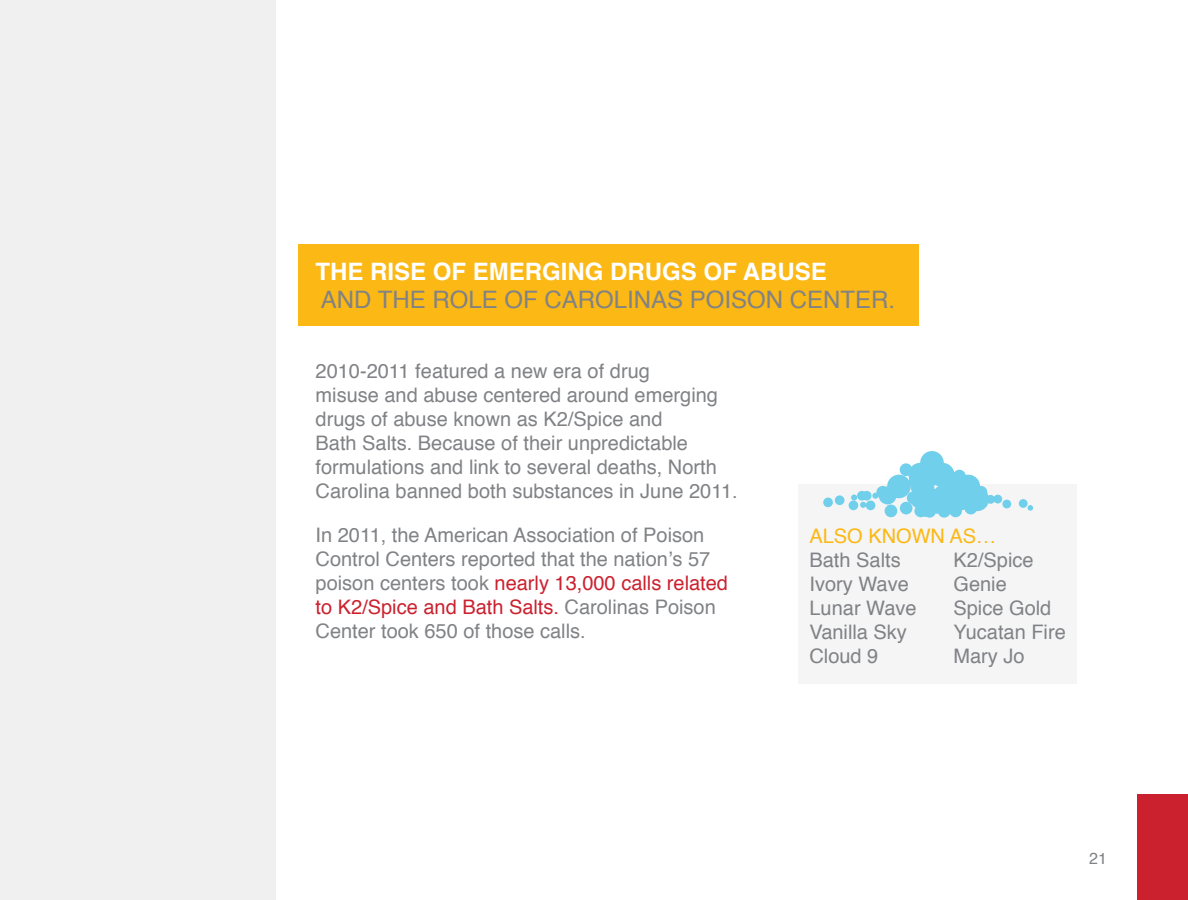
<style>
.page{position:relative;width:1188px;height:900px;background:#fff}
.page>*{position:absolute;margin:0;border:0;box-sizing:border-box;transform-origin:0 0}
.t1{font:24px "Helvetica";color:#808285}
.t2{font:700 24px "Helvetica";color:#fff}
.t3{font:20px/24px "Helvetica";color:#808285}
.t4{font:20px "Helvetica";color:#fcb814}
.t5{font:16px "Helvetica";color:#808285}
.s1{color:#cb212f}
</style>
<div class="page">
<div style="left:1138px;top:794px;width:50px;height:106px;background:#cb212f"></div>
<div style="left:0;top:0;width:276px;height:900px;background:#f0f0f1"></div>
<div style="left:298px;top:245px;width:621px;height:81px;background:#fcb814"></div>
<div style="left:799px;top:484px;width:278px;height:199px;background:#f5f5f6"></div>
<svg style="left:911px;top:495px;width:13px;height:13px"></svg>
<svg style="left:938px;top:505px;width:13px;height:13px"></svg>
<div style="left:931px;top:501px;width:13px;height:13px;background:#70cfeb;border-radius:50%"></div>
<div style="left:935px;top:486px;width:12px;height:12px;background:#70cfeb;border-radius:50%"></div>
<div style="left:914px;top:505px;width:13px;height:12px;background:#70cfeb;border-radius:50%"></div>
<div style="left:907px;top:492px;width:12px;height:12px;background:#70cfeb;border-radius:50%"></div>
<div style="left:919px;top:504px;width:13px;height:13px;background:#70cfeb;border-radius:50%"></div>
<div style="left:928px;top:489px;width:13px;height:12px;background:#70cfeb;border-radius:50%"></div>
<div style="left:941px;top:501px;width:13px;height:13px;background:#70cfeb;border-radius:50%"></div>
<div style="left:923px;top:505px;width:13px;height:13px;background:#70cfeb;border-radius:50%"></div>
<div style="left:885px;top:505px;width:12px;height:12px;background:#70cfeb;border-radius:50%"></div>
<div style="left:900px;top:502px;width:13px;height:12px;background:#70cfeb;border-radius:50%"></div>
<svg style="left:1028px;top:505px;width:5px;height:6px"></svg>
<div style="left:949px;top:505px;width:13px;height:12px;background:#70cfeb;border-radius:50%"></div>
<div style="left:964px;top:502px;width:13px;height:12px;background:#70cfeb;border-radius:50%"></div>
<div style="left:862px;top:491px;width:10px;height:10px;background:#70cfeb;border-radius:50%"></div>
<div style="left:1019px;top:499px;width:9px;height:9px;background:#70cfeb;border-radius:50%"></div>
<div style="left:926px;top:473px;width:13px;height:13px;background:#70cfeb;border-radius:50%"></div>
<div style="left:849px;top:501px;width:9px;height:9px;background:#70cfeb;border-radius:50%"></div>
<div style="left:823px;top:498px;width:10px;height:9px;background:#70cfeb;border-radius:50%"></div>
<div style="left:835px;top:495px;width:9px;height:10px;background:#70cfeb;border-radius:50%"></div>
<div style="left:900px;top:463px;width:12px;height:13px;background:#70cfeb;border-radius:50%"></div>
<div style="left:909px;top:475px;width:12px;height:13px;background:#70cfeb;border-radius:50%"></div>
<div style="left:953px;top:470px;width:13px;height:12px;background:#70cfeb;border-radius:50%"></div>
<div style="left:1002px;top:500px;width:9px;height:8px;background:#70cfeb;border-radius:50%"></div>
<div style="left:975px;top:486px;width:12px;height:13px;background:#70cfeb;border-radius:50%"></div>
<div style="left:986px;top:495px;width:9px;height:9px;background:#70cfeb;border-radius:50%"></div>
<div style="left:993px;top:495px;width:9px;height:8px;background:#70cfeb;border-radius:50%"></div>
<div style="left:876px;top:486px;width:13px;height:13px;background:#70cfeb;border-radius:50%"></div>
<div style="left:857px;top:491px;width:10px;height:10px;background:#70cfeb;border-radius:50%"></div>
<div style="left:866px;top:501px;width:9px;height:9px;background:#70cfeb;border-radius:50%"></div>
<div style="left:950px;top:486px;width:23px;height:24px;background:#70cfeb;border-radius:50%"></div>
<div style="left:965px;top:488px;width:24px;height:23px;background:#70cfeb;border-radius:50%"></div>
<div style="left:887px;top:475px;width:24px;height:23px;background:#70cfeb;border-radius:50%"></div>
<div style="left:956px;top:475px;width:24px;height:23px;background:#70cfeb;border-radius:50%"></div>
<div style="left:908px;top:463px;width:24px;height:23px;background:#70cfeb;border-radius:50%"></div>
<div style="left:920px;top:451px;width:24px;height:24px;background:#70cfeb;border-radius:50%"></div>
<div style="left:934px;top:486px;width:24px;height:24px;background:#70cfeb;border-radius:50%"></div>
<div style="left:879px;top:486px;width:18px;height:18px;background:#70cfeb;border-radius:50%"></div>
<div style="left:914px;top:486px;width:24px;height:24px;background:#70cfeb;border-radius:50%"></div>
<div style="left:931px;top:463px;width:23px;height:23px;background:#70cfeb;border-radius:50%"></div>
<div style="left:911px;top:475px;width:23px;height:23px;background:#70cfeb;border-radius:50%"></div>
<div style="left:944px;top:475px;width:23px;height:23px;background:#70cfeb;border-radius:50%"></div>
<svg style="left:851px;top:495px;width:15px;height:13px"></svg>
<svg style="left:872px;top:493px;width:6px;height:6px"></svg>
<p class="t2" style="left:316px;top:252px;width:513px">THE RISE OF EMERGING DRUGS OF ABUSE</p>
<p class="t1" style="left:321px;top:282px;width:576px">AND THE ROLE OF CAROLINAS POISON CENTER.</p>
<p class="t3" style="left:316px;top:360px;width:336px">2010-2011 featured a new era of drug</p>
<p class="t3" style="left:316px;top:384px;width:424px">misuse and abuse centered around emerging drugs of abuse known as K2/Spice and<br>Bath Salts. Because of their unpredictable formulations and link to several deaths, North Carolina banned both substances in June 2011.</p>
<p class="t3" style="left:316px;top:524px;width:414px">In 2011, the American Association of Poison Control Centers reported that the nation’s 57 poison centers took <span class="s1">nearly 13,000 calls related to K2/Spice and Bath Salts.</span> Carolinas Poison Center took 650 of those calls.</p>
<p class="t4" style="left:810px;top:520px;width:188px">ALSO KNOWN AS…</p>
<p class="t3" style="left:810px;top:548px;width:93px">Bath Salts</p>
<p class="t3" style="left:954px;top:548px;width:82px">K2/Spice</p>
<p class="t3" style="left:810px;top:572px;width:101px">Ivory Wave</p>
<p class="t3" style="left:954px;top:572px;width:55px">Genie</p>
<p class="t3" style="left:810px;top:596px;width:109px">Lunar Wave</p>
<p class="t3" style="left:954px;top:596px;width:99px">Spice Gold</p>
<p class="t3" style="left:810px;top:620px;width:99px">Vanilla Sky</p>
<p class="t3" style="left:954px;top:620px;width:114px">Yucatan Fire</p>
<p class="t3" style="left:810px;top:644px;width:70px">Cloud 9</p>
<p class="t3" style="left:954px;top:644px;width:73px">Mary Jo</p>
<p class="t5" style="left:1089px;top:846px;width:19px">21</p>
</div>
